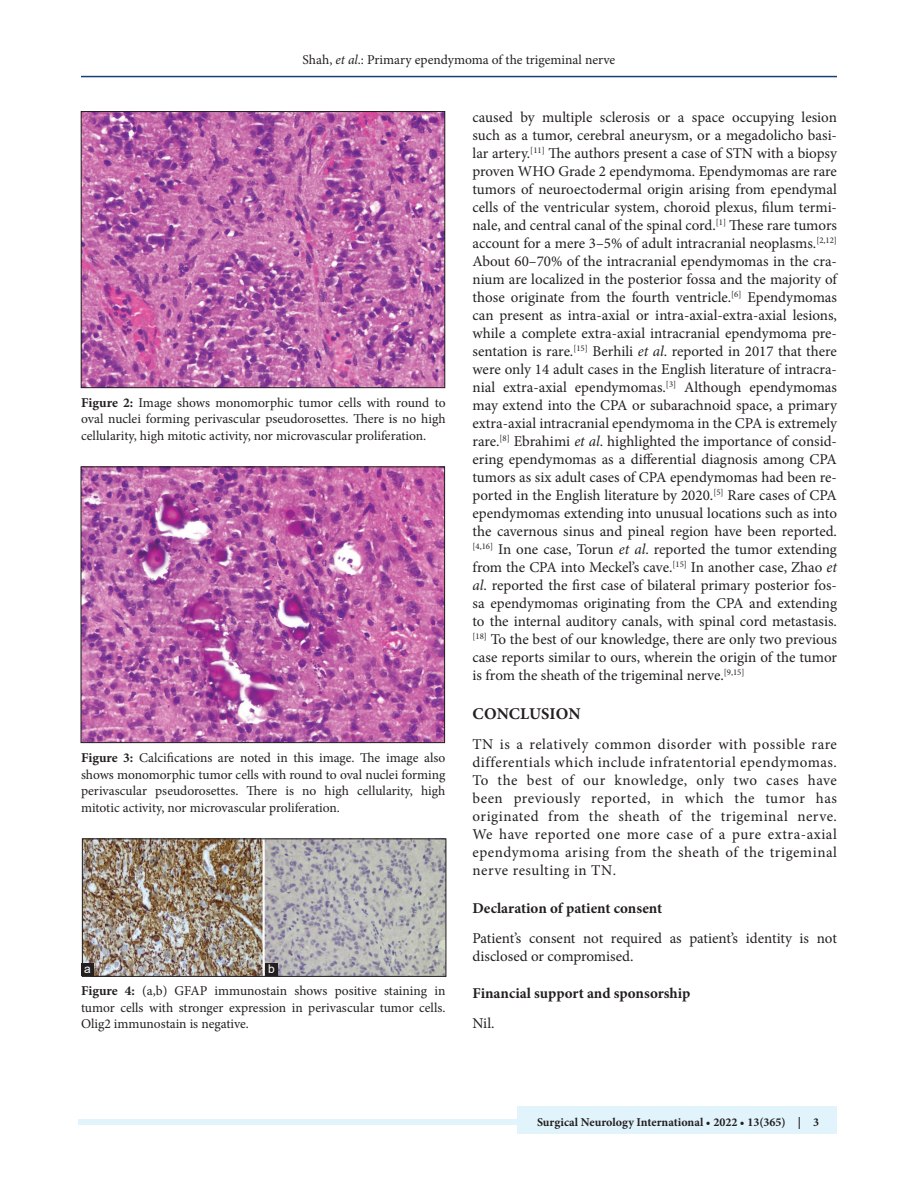
<style>
.page{position:relative;width:918px;height:1188px;background:#fff}
.page>*{position:absolute;margin:0;border:0;box-sizing:border-box;transform-origin:0 0}
.t1{font:700 16.5px "Minion Pro";color:#231f20}
.TX{font:15px/18px "Minion Pro";color:#231f20;text-align:justify}
.t2{font:700 15px "Minion Pro";color:#231f20}
.FGC{font:13.5px/16.5px "Minion Pro";color:#231f20;text-align:justify}
.JF{font:700 12px "Minion Pro";color:#231f20}
.LABEL{font:12px "Arial";color:#fff}
.s1{font-style:italic}
.s2{font-weight:700}
</style>
<div class="page">
<hr style="left:81px;top:76px;width:756px;height:1px;background:#164077">
<div style="left:78px;top:1119px;width:756px;height:6px;background:#e1f4fc"></div>
<div style="left:518px;top:1106px;width:319px;height:28px;background:#e1f4fc"></div>
<img style="left:83px;top:113px;width:360px;height:273px">
<div style="left:81px;top:111px;width:364px;height:277px;border:1px solid #231f20"></div>
<img style="left:83px;top:469px;width:360px;height:272px">
<div style="left:81px;top:467px;width:364px;height:276px;border:1px solid #231f20"></div>
<img style="left:84px;top:841px;width:360px;height:134px">
<div style="left:82px;top:839px;width:364px;height:138px;border:1px solid #231f20"></div>
<div style="left:81px;top:963px;width:13px;height:13px;background:#231f20"></div>
<div style="left:265px;top:963px;width:13px;height:13px;background:#231f20"></div>
<p class="FGC" style="left:303px;top:51px;width:314px">Shah, <span class="s1">et al</span>.: Primary ependymoma of the trigeminal nerve</p>
<p class="FGC" style="left:81px;top:394px;width:366px"><span class="s2">Figure 2:</span> Image shows monomorphic tumor cells with round to oval nuclei forming perivascular pseudorosettes. There is no high cellularity, high mitotic activity, nor microvascular proliferation.</p>
<p class="FGC" style="left:81px;top:750px;width:366px"><span class="s2">Figure 3:</span> Calcifications are noted in this image. The image also shows monomorphic tumor cells with round to oval nuclei forming perivascular pseudorosettes. There is no high cellularity, high mitotic activity, nor microvascular proliferation.</p>
<p class="LABEL" style="left:84px;top:961px;width:8px">a</p>
<p class="LABEL" style="left:268px;top:961px;width:8px">b</p>
<p class="FGC" style="left:81px;top:983px;width:366px"><span class="s2">Figure 4:</span> (a,b) GFAP immunostain shows positive staining in tumor cells with stronger expression in perivascular tumor cells.<br>Olig2 immunostain is negative.</p>
<p class="TX" style="left:472px;top:109px;width:366px">caused by multiple sclerosis or a space occupying lesion such as a tumor, cerebral aneurysm, or a megadolicho basi&shy;lar artery.<sup>[11]</sup> The authors present a case of STN with a biopsy proven WHO Grade 2 ependymoma. Ependymomas are rare tumors of neuroectodermal origin arising from ependymal cells of the ventricular system, choroid plexus, filum termi&shy;nale, and central canal of the spinal cord.<sup>[1]</sup> These rare tumors account for a mere 3–5% of adult intracranial neoplasms.<sup>[2,12] </sup>About 60–70% of the intracranial ependymomas in the cra&shy;nium are localized in the posterior fossa and the majority of those originate from the fourth ventricle.<sup>[6]</sup> Ependymomas can present as intra-axial or intra-axial-extra-axial lesions, while a complete extra-axial intracranial ependymoma pre&shy;sentation is rare.<sup>[15]</sup> Berhili <span class="s1">et al</span>. reported in 2017 that there were only 14 adult cases in the English literature of intracra&shy;nial extra-axial ependymomas.<sup>[3]</sup> Although ependymomas may extend into the CPA or subarachnoid space, a primary extra-axial intracranial ependymoma in the CPA is extremely rare.<sup>[8]</sup> Ebrahimi <span class="s1">et al</span>. highlighted the importance of consid&shy;ering ependymomas as a differential diagnosis among CPA tumors as six adult cases of CPA ependymomas had been re&shy;ported in the English literature by 2020.<sup>[5]</sup> Rare cases of CPA ependymomas extending into unusual locations such as into the cavernous sinus and pineal region have been reported. <sup>[4,16]</sup> In one case, Torun <span class="s1">et al</span>. reported the tumor extending from the CPA into Meckel’s cave.<sup>[15]</sup> In another case, Zhao <span class="s1">et al</span>. reported the first case of bilateral primary posterior fos&shy;sa ependymomas originating from the CPA and extending to the internal auditory canals, with spinal cord metastasis. <sup>[18]</sup> To the best of our knowledge, there are only two previous case reports similar to ours, wherein the origin of the tumor is from the sheath of the trigeminal nerve.<sup>[9,15]</sup></p>
<h1 class="t1" style="left:473px;top:702px;width:109px">CONCLUSION</h1>
<p class="TX" style="left:472px;top:736px;width:366px">TN is a relatively common disorder with possible rare differentials which include infratentorial ependymomas.<br>To the best of our knowledge, only two cases have been previously reported, in which the tumor has originated from the sheath of the trigeminal nerve.<br>We have reported one more case of a pure extra-axial ependymoma arising from the sheath of the trigeminal nerve resulting in TN.</p>
<h2 class="t2" style="left:472px;top:897px;width:191px">Declaration of patient consent</h2>
<p class="TX" style="left:472px;top:929px;width:366px">Patient’s consent not required as patient’s identity is not disclosed or compromised.</p>
<h2 class="t2" style="left:472px;top:983px;width:219px">Financial support and sponsorship</h2>
<p class="TX" style="left:472px;top:1015px;width:24px">Nil.</p>
<p class="JF" style="left:537px;top:1113px;width:284px">Surgical Neurology International • 2022 • 13(365) | 3</p>
</div>
